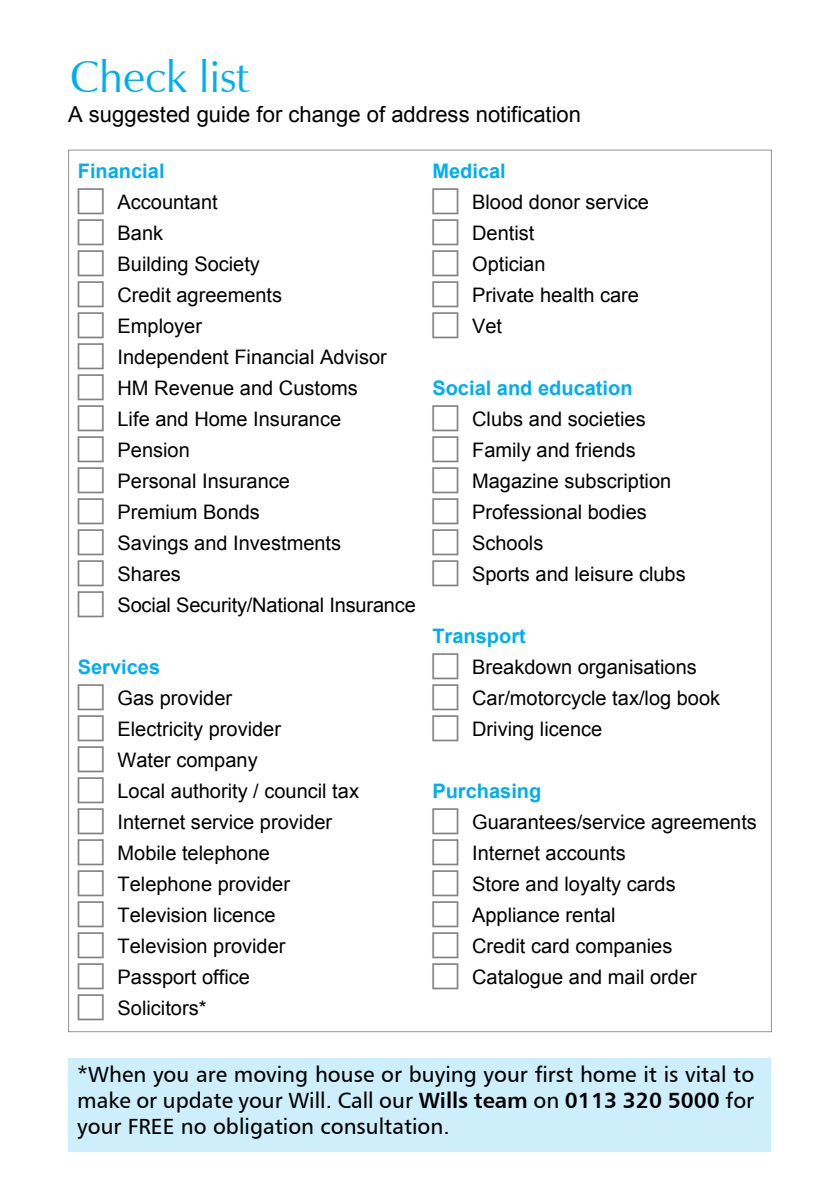
<style>
.page{position:relative;width:840px;height:1191px;background:#fff}
.page>*{position:absolute;margin:0;border:0;box-sizing:border-box;transform-origin:0 0}
.t1{font:44px "Zapf Humanist 601 BT";color:#00aeef}
.t2{font:22px/26px "Humanist 777 BT Roman B";color:#000;text-align:justify}
.t3{font:22px "Arial";color:#000}
.t4{font:20px/31px "Arial";color:#000}
.t5{font:700 20px "Arial";color:#00aeef}
.s1{font-family:"Humanist 777 BT Bold B"}
</style>
<div class="page">
<div style="left:68px;top:1057px;width:702px;height:94px;background:#cdeffb"></div>
<h1 class="t1" style="left:70px;top:50px;width:180px">Check list</h1>
<p class="t3" style="left:68px;top:99px;width:514px">A suggested guide for change of address notification</p>
<p class="t5" style="left:78px;top:157px;width:88px">Financial</p>
<p class="t4" style="left:117px;top:186px;width:299px">Accountant<br>Bank<br>Building Society<br>Credit agreements<br>Employer<br>Independent Financial Advisor<br>HM Revenue and Customs<br>Life and Home Insurance<br>Pension<br>Personal Insurance<br>Premium Bonds<br>Savings and Investments<br>Shares<br>Social Security/National Insurance</p>
<p class="t5" style="left:78px;top:653px;width:84px">Services</p>
<p class="t4" style="left:117px;top:682px;width:243px">Gas provider<br>Electricity provider<br>Water company<br>Local authority / council tax<br>Internet service provider<br>Mobile telephone<br>Telephone provider<br>Television licence<br>Television provider<br>Passport office<br>Solicitors*</p>
<p class="t5" style="left:432px;top:157px;width:75px">Medical</p>
<p class="t4" style="left:472px;top:186px;width:178px">Blood donor service<br>Dentist<br>Optician<br>Private health care<br>Vet</p>
<p class="t5" style="left:432px;top:374px;width:202px">Social and education</p>
<p class="t4" style="left:472px;top:403px;width:215px">Clubs and societies<br>Family and friends<br>Magazine subscription<br>Professional bodies<br>Schools<br>Sports and leisure clubs</p>
<p class="t5" style="left:432px;top:622px;width:95px">Transport</p>
<p class="t4" style="left:472px;top:651px;width:249px">Breakdown organisations<br>Car/motorcycle tax/log book<br>Driving licence</p>
<p class="t5" style="left:432px;top:777px;width:110px">Purchasing</p>
<p class="t4" style="left:472px;top:806px;width:286px">Guarantees/service agreements<br>Internet accounts<br>Store and loyalty cards<br>Appliance rental<br>Credit card companies<br>Catalogue and mail order</p>
<p class="t2" style="left:77px;top:1061px;width:678px">*When you are moving house or buying your first home it is vital to make or update your Will. Call our <span class="s1">Wills team</span> on <span class="s1">0113 320 5000</span> for your FREE no obligation consultation.</p>
</div>
